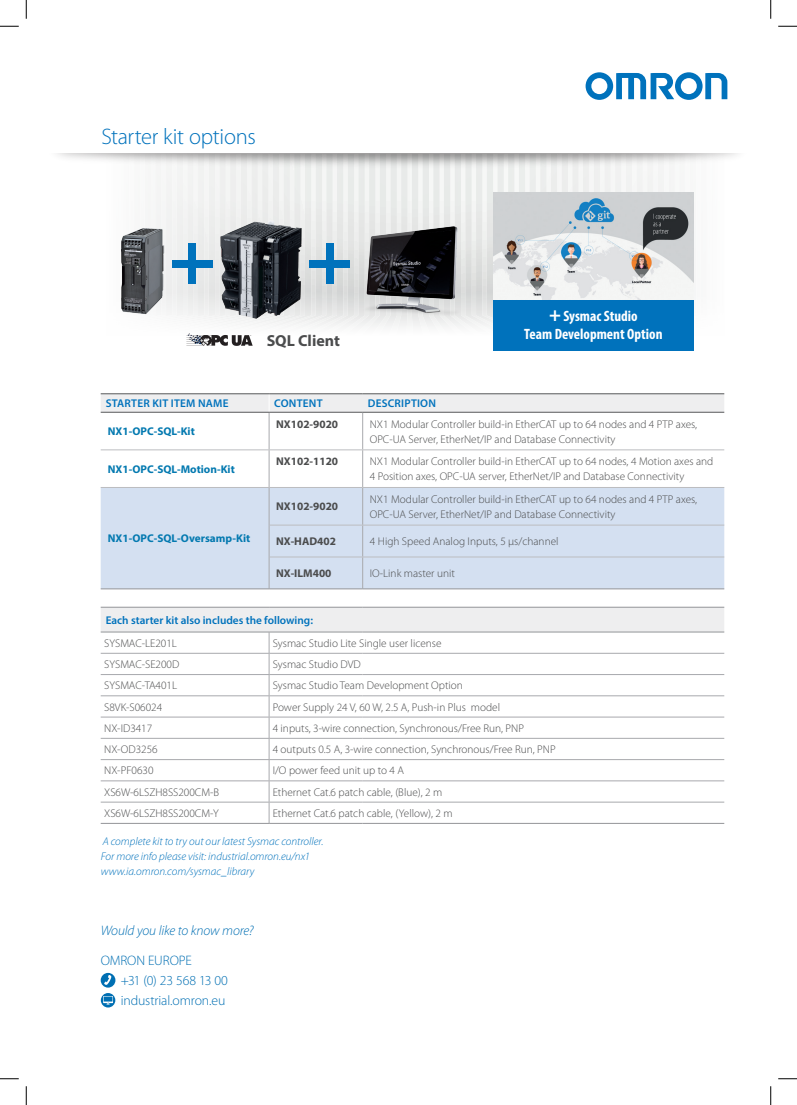
<style>
.page{position:relative;width:797px;height:1105px;background:#fff}
.page>*{position:absolute;margin:0;border:0;box-sizing:border-box;transform-origin:0 0}
.t1{font:300 22.5px "Myriad Pro";letter-spacing:-.015em;color:#0072bc}
.t2{font:700 16px "Myriad Pro";color:#4b4c4d}
.t3{font:700 condensed 15px/18px "Myriad Pro";color:#fff;text-align:center}
.t4{font:300 13.75px/20px "Myriad Pro";letter-spacing:-.01em;color:#006fb3}
.t5{font:italic 300 13.75px "Myriad Pro";letter-spacing:-.01em;color:#006fb3}
.t6{font:300 11.25px/15px "Myriad Pro";color:#4b4c4d}
.t7{font:italic 300 11.25px/15px "Myriad Pro";color:#0072bc}
.t8{font:700 11.25px "Myriad Pro";color:#0379b0}
.t9{font:700 11.25px "Myriad Pro";color:#4b4c4d}
.t10{font:600 11.25px "Myriad Pro";color:#0072bc}
.t11{font:600 11.25px "Myriad Pro";letter-spacing:.02em;color:#0072bc}
.s1{font-stretch:normal;font-size:20px}
</style>
<div class="page">
<div style="left:173px;top:220px;width:30px;height:71px;background:#eee"></div>
<img style="left:203px;top:220px;width:16px;height:71px">
<img style="left:304px;top:220px;width:20px;height:71px">
<img style="left:324px;top:220px;width:37px;height:71px">
<img style="left:476px;top:220px;width:10px;height:71px">
<img style="left:693px;top:220px;width:1px;height:71px">
<svg style="left:585px;top:72px;width:142px;height:28px"></svg>
<img style="left:58px;top:154px;width:678px;height:66px">
<img style="left:361px;top:217px;width:105px;height:104px">
<div style="left:309px;top:260px;width:41px;height:7px;background:#0072bc"></div>
<div style="left:326px;top:244px;width:7px;height:40px;background:#0072bc"></div>
<div style="left:172px;top:260px;width:40px;height:7px;background:#0072bc"></div>
<div style="left:189px;top:244px;width:7px;height:40px;background:#0072bc"></div>
<img style="left:121px;top:225px;width:45px;height:90px">
<img style="left:219px;top:218px;width:85px;height:102px">
<svg style="left:186px;top:333px;width:67px;height:13px"></svg>
<img style="left:493px;top:192px;width:200px;height:108px">
<div style="left:493px;top:300px;width:200px;height:51px;background:#0072bc"></div>
<div style="left:101px;top:973px;width:14px;height:15px;background:#006fb3;border-radius:50%"></div>
<svg style="left:104px;top:975px;width:7px;height:10px"></svg>
<div style="left:101px;top:993px;width:14px;height:14px;background:#006fb3;border-radius:50%"></div>
<svg style="left:103px;top:996px;width:10px;height:8px"></svg>
<svg style="left:101px;top:394px;width:623px;height:18px;background:#e9e9ea"></svg>
<svg style="left:101px;top:413px;width:623px;height:410px"></svg>
<div style="left:101px;top:488px;width:623px;height:101px;background:#d4e0f1"></div>
<svg style="left:269px;top:394px;width:1px;height:18px"></svg>
<hr style="left:101px;top:653px;width:168px;height:1px;background:#a8a9ad">
<hr style="left:269px;top:653px;width:94px;height:1px;background:#a8a9ad">
<hr style="left:363px;top:653px;width:361px;height:1px;background:#a8a9ad">
<hr style="left:101px;top:674px;width:168px;height:1px;background:#a8a9ad">
<hr style="left:269px;top:674px;width:94px;height:1px;background:#a8a9ad">
<hr style="left:363px;top:674px;width:361px;height:1px;background:#a8a9ad">
<hr style="left:101px;top:695px;width:168px;height:1px;background:#a8a9ad">
<hr style="left:269px;top:695px;width:94px;height:1px;background:#a8a9ad">
<hr style="left:363px;top:695px;width:361px;height:1px;background:#a8a9ad">
<hr style="left:101px;top:717px;width:168px;height:1px;background:#a8a9ad">
<hr style="left:269px;top:717px;width:94px;height:1px;background:#a8a9ad">
<hr style="left:363px;top:717px;width:361px;height:1px;background:#a8a9ad">
<hr style="left:101px;top:738px;width:168px;height:1px;background:#a8a9ad">
<hr style="left:269px;top:738px;width:94px;height:1px;background:#a8a9ad">
<hr style="left:363px;top:738px;width:361px;height:1px;background:#a8a9ad">
<hr style="left:101px;top:759px;width:168px;height:1px;background:#a8a9ad">
<hr style="left:269px;top:759px;width:94px;height:1px;background:#a8a9ad">
<hr style="left:363px;top:759px;width:361px;height:1px;background:#a8a9ad">
<hr style="left:101px;top:780px;width:168px;height:1px;background:#a8a9ad">
<hr style="left:269px;top:780px;width:94px;height:1px;background:#a8a9ad">
<hr style="left:363px;top:780px;width:361px;height:1px;background:#a8a9ad">
<hr style="left:101px;top:802px;width:168px;height:1px;background:#a8a9ad">
<hr style="left:269px;top:802px;width:94px;height:1px;background:#a8a9ad">
<svg style="left:269px;top:633px;width:1px;height:190px"></svg>
<hr style="left:363px;top:802px;width:361px;height:1px;background:#a8a9ad">
<hr style="left:362px;top:413px;width:1px;height:37px;background:#a8a9ad">
<hr style="left:362px;top:450px;width:1px;height:37px;background:#a8a9ad">
<hr style="left:362px;top:488px;width:1px;height:37px;background:#a8a9ad">
<hr style="left:362px;top:525px;width:1px;height:32px;background:#a8a9ad">
<hr style="left:362px;top:557px;width:1px;height:32px;background:#a8a9ad">
<hr style="left:269px;top:413px;width:1px;height:37px;background:#a8a9ad">
<hr style="left:269px;top:450px;width:1px;height:37px;background:#a8a9ad">
<hr style="left:269px;top:488px;width:1px;height:37px;background:#a8a9ad">
<hr style="left:269px;top:525px;width:1px;height:32px;background:#a8a9ad">
<hr style="left:269px;top:557px;width:1px;height:32px;background:#a8a9ad">
<hr style="left:101px;top:412px;width:168px;height:1px;background:#57585a">
<hr style="left:269px;top:412px;width:94px;height:1px;background:#57585a">
<hr style="left:363px;top:412px;width:361px;height:1px;background:#57585a">
<hr style="left:101px;top:393px;width:168px;height:1px;background:#57585a">
<hr style="left:269px;top:393px;width:94px;height:1px;background:#57585a">
<hr style="left:363px;top:393px;width:361px;height:1px;background:#57585a">
<hr style="left:269px;top:525px;width:94px;height:1px;background:#bcbdc0">
<hr style="left:363px;top:525px;width:361px;height:1px;background:#bcbdc0">
<hr style="left:269px;top:557px;width:94px;height:1px;background:#bcbdc0">
<hr style="left:363px;top:557px;width:361px;height:1px;background:#bcbdc0">
<hr style="left:101px;top:607px;width:168px;height:1px;background:#939598">
<hr style="left:269px;top:607px;width:94px;height:1px;background:#939598">
<hr style="left:363px;top:607px;width:361px;height:1px;background:#939598">
<hr style="left:101px;top:632px;width:168px;height:1px;background:#939598">
<hr style="left:269px;top:632px;width:94px;height:1px;background:#939598">
<hr style="left:363px;top:632px;width:361px;height:1px;background:#939598">
<hr style="left:101px;top:450px;width:168px;height:1px;background:#bcbdc0">
<hr style="left:269px;top:450px;width:94px;height:1px;background:#bcbdc0">
<hr style="left:363px;top:450px;width:361px;height:1px;background:#bcbdc0">
<hr style="left:101px;top:487px;width:168px;height:1px;background:#bcbdc0">
<hr style="left:269px;top:487px;width:94px;height:1px;background:#bcbdc0">
<hr style="left:363px;top:487px;width:361px;height:1px;background:#bcbdc0">
<hr style="left:269px;top:589px;width:94px;height:1px;background:#939598">
<hr style="left:363px;top:589px;width:361px;height:1px;background:#939598">
<hr style="left:101px;top:589px;width:168px;height:1px;background:#939598">
<hr style="left:101px;top:823px;width:168px;height:1px;background:#939598">
<hr style="left:269px;top:823px;width:94px;height:1px;background:#939598">
<hr style="left:363px;top:823px;width:361px;height:1px;background:#939598">
<svg style="left:0;top:25px;width:19px;height:2px"></svg>
<svg style="left:778px;top:25px;width:19px;height:2px"></svg>
<svg style="left:0;top:1078px;width:19px;height:1px"></svg>
<svg style="left:778px;top:1078px;width:19px;height:1px"></svg>
<svg style="left:25px;top:0;width:2px;height:19px"></svg>
<svg style="left:25px;top:1086px;width:2px;height:19px"></svg>
<svg style="left:770px;top:0;width:1px;height:19px"></svg>
<svg style="left:770px;top:1086px;width:1px;height:19px"></svg>
<h1 class="t1" style="left:101px;top:124px;width:156px">Starter kit options</h1>
<h2 class="t2" style="left:267px;top:330px;width:75px">SQL Client</h2>
<h3 class="t3" style="left:524px;top:307px;width:140px"><span class="s1">+</span> Sysmac Studio<br>Team Development Option</h3>
<p class="t11" style="left:106px;top:396px;width:124px">STARTER KIT ITEM NAME</p>
<p class="t11" style="left:274px;top:396px;width:50px">CONTENT</p>
<p class="t11" style="left:368px;top:396px;width:70px">DESCRIPTION</p>
<p class="t8" style="left:108px;top:424px;width:89px">NX1-OPC-SQL-Kit</p>
<p class="t9" style="left:276px;top:417px;width:63px">NX102-9020</p>
<p class="t6" style="left:370px;top:417px;width:329px">NX1 Modular Controller build-in EtherCAT up to 64 nodes and 4 PTP axes,<br>OPC-UA Server, EtherNet/IP and Database Connectivity</p>
<p class="t8" style="left:108px;top:462px;width:128px">NX1-OPC-SQL-Motion-Kit</p>
<p class="t9" style="left:276px;top:454px;width:63px">NX102-1120</p>
<p class="t6" style="left:370px;top:454px;width:345px">NX1 Modular Controller build-in EtherCAT up to 64 nodes, 4 Motion axes and<br>4 Position axes, OPC-UA server, EtherNet/IP and Database Connectivity</p>
<p class="t9" style="left:276px;top:499px;width:63px">NX102-9020</p>
<p class="t6" style="left:370px;top:492px;width:329px">NX1 Modular Controller build-in EtherCAT up to 64 nodes and 4 PTP axes,<br>OPC-UA Server, EtherNet/IP and Database Connectivity</p>
<p class="t9" style="left:276px;top:534px;width:61px">NX-HAD402</p>
<p class="t6" style="left:370px;top:534px;width:190px">4 High Speed Analog Inputs, 5 μs/channel</p>
<p class="t9" style="left:276px;top:566px;width:57px">NX-ILM400</p>
<p class="t6" style="left:370px;top:566px;width:87px">IO-Link master unit</p>
<p class="t10" style="left:106px;top:613px;width:209px">Each starter kit also includes the following:</p>
<p class="t6" style="left:104px;top:636px;width:74px">SYSMAC-LE201L</p>
<p class="t6" style="left:273px;top:636px;width:170px">Sysmac Studio Lite Single user license</p>
<p class="t6" style="left:104px;top:657px;width:77px">SYSMAC-SE200D</p>
<p class="t6" style="left:273px;top:657px;width:90px">Sysmac Studio DVD</p>
<p class="t6" style="left:104px;top:678px;width:74px">SYSMAC-TA401L</p>
<p class="t6" style="left:273px;top:678px;width:192px">Sysmac Studio Team Development Option</p>
<p class="t6" style="left:104px;top:700px;width:59px">S8VK-S06024</p>
<p class="t6" style="left:273px;top:700px;width:229px">Power Supply 24 V, 60 W, 2.5 A, Push-in Plus model</p>
<p class="t6" style="left:104px;top:721px;width:50px">NX-ID3417</p>
<p class="t6" style="left:273px;top:721px;width:253px">4 inputs, 3-wire connection, Synchronous/Free Run, PNP</p>
<p class="t6" style="left:104px;top:742px;width:55px">NX-OD3256</p>
<p class="t6" style="left:273px;top:742px;width:284px">4 outputs 0.5 A, 3-wire connection, Synchronous/Free Run, PNP</p>
<p class="t6" style="left:104px;top:763px;width:51px">NX-PF0630</p>
<p class="t6" style="left:273px;top:763px;width:133px">I/O power feed unit up to 4 A</p>
<p class="t6" style="left:104px;top:785px;width:116px">XS6W-6LSZH8SS200CM-B</p>
<p class="t6" style="left:273px;top:785px;width:171px">Ethernet Cat.6 patch cable, (Blue), 2 m</p>
<p class="t6" style="left:104px;top:806px;width:116px">XS6W-6LSZH8SS200CM-Y</p>
<p class="t6" style="left:273px;top:806px;width:182px">Ethernet Cat.6 patch cable, (Yellow), 2 m</p>
<p class="t7" style="left:101px;top:834px;width:224px">A complete kit to try out our latest Sysmac controller.<br>For more info please visit: industrial.omron.eu/nx1 www.ia.omron.com/sysmac_library</p>
<p class="t8" style="left:108px;top:531px;width:144px">NX1-OPC-SQL-Oversamp-Kit</p>
<p class="t5" style="left:101px;top:923px;width:154px">Would you like to know more?</p>
<p class="t4" style="left:121px;top:951px;width:109px;text-indent:-20px">OMRON EUROPE<br>+31 (0) 23 568 13 00 industrial.omron.eu</p>
</div>
